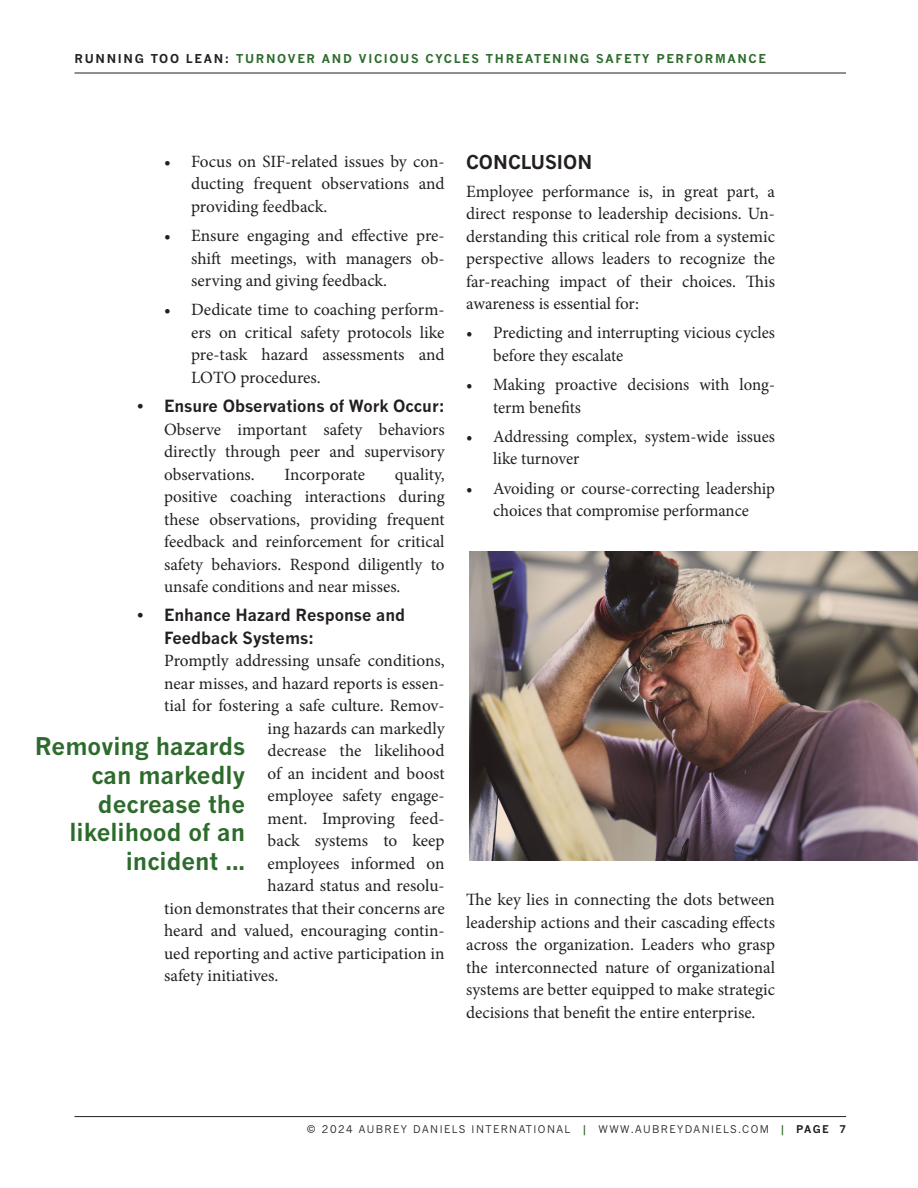
<style>
.page{position:relative;width:918px;height:1188px;background:#fff}
.page>*{position:absolute;margin:0;border:0;box-sizing:border-box;transform-origin:0 0}
.green_callouts{font:700 24px/28.8px "News Gothic MT Pro";color:#2d6b2c;text-align:right}
.newheader1{font:700 18.75px "News Gothic MT Pro";color:#231f20}
.Body_Text_No_Indent{font:17.25px/22.5px "Minion Pro";color:#231f20;text-align:justify}
.t1{font:700 16.5px/22.5px "News Gothic MT Pro";color:#231f20}
.t2{font:700 12px "News Gothic MT Pro";letter-spacing:.14em;color:#2d6b2c}
.t3{font:10.5px "News Gothic MT Pro";letter-spacing:.14em;color:#231f20}
.s1{color:#231f20}
.s2{font-weight:700;color:#2d6b2c}
.s3{font-weight:700}
</style>
<div class="page">
<hr style="left:75px;top:73px;width:771px;height:1px;background:#231f20">
<hr style="left:75px;top:1116px;width:771px;height:1px;background:#231f20">
<img style="left:469px;top:552px;width:449px;height:309px">
<p class="t2" style="left:75px;top:51px;width:693px"><span class="s1">RUNNING TOO LEAN:</span> TURNOVER AND VICIOUS CYCLES THREATENING SAFETY PERFORMANCE</p>
<p class="Body_Text_No_Indent" style="left:191px;top:150px;width:255px;text-indent:-27px">• Focus on SIF-related issues by con&shy;ducting frequent observations and providing feedback.</p>
<p class="Body_Text_No_Indent" style="left:191px;top:225px;width:255px;text-indent:-27px">• Ensure engaging and effective pre&shy;shift meetings, with managers ob&shy;serving and giving feedback.</p>
<p class="Body_Text_No_Indent" style="left:191px;top:299px;width:255px;text-indent:-27px">• Dedicate time to coaching perform&shy;ers on critical safety protocols like pre-task hazard assessments and LOTO procedures.</p>
<p class="t1" style="left:137px;top:395px;width:309px">• Ensure Observations of Work Occur:</p>
<p class="Body_Text_No_Indent" style="left:164px;top:418px;width:282px">Observe important safety behaviors directly through peer and supervisory observations.</p>
<p class="Body_Text_No_Indent" style="left:164px;top:463px;width:282px;text-indent:231px">quality, positive coaching interactions during these observations, providing frequent feedback and reinforcement for critical safety behaviors. Respond diligently to unsafe conditions and near misses.</p>
<p class="t1" style="left:164px;top:604px;width:243px;text-indent:-27px">• Enhance Hazard Response and<br>Feedback Systems:</p>
<p class="Body_Text_No_Indent" style="left:164px;top:650px;width:282px">Promptly addressing unsafe conditions,</p>
<p class="Body_Text_No_Indent" style="left:164px;top:672px;width:282px">near misses, and hazard reports is essen-</p>
<p class="Body_Text_No_Indent" style="left:164px;top:695px;width:282px">tial for fostering a safe culture. Remov-</p>
<p class="Body_Text_No_Indent" style="left:268px;top:717px;width:178px">ing hazards can markedly</p>
<p class="Body_Text_No_Indent" style="left:268px;top:740px;width:179px">decrease the likelihood</p>
<p class="Body_Text_No_Indent" style="left:268px;top:762px;width:179px">of an incident and boost</p>
<p class="Body_Text_No_Indent" style="left:268px;top:785px;width:179px">employee safety engage-</p>
<p class="Body_Text_No_Indent" style="left:268px;top:807px;width:179px">ment. Improving feed-</p>
<p class="Body_Text_No_Indent" style="left:268px;top:830px;width:179px">back systems to keep</p>
<p class="Body_Text_No_Indent" style="left:268px;top:852px;width:179px">employees informed on</p>
<p class="Body_Text_No_Indent" style="left:268px;top:875px;width:179px">hazard status and resolu-</p>
<p class="Body_Text_No_Indent" style="left:164px;top:897px;width:282px">tion demonstrates that their concerns are</p>
<p class="Body_Text_No_Indent" style="left:164px;top:920px;width:282px">heard and valued, encouraging contin-</p>
<p class="Body_Text_No_Indent" style="left:164px;top:942px;width:282px">ued reporting and active participation in</p>
<p class="Body_Text_No_Indent" style="left:164px;top:965px;width:116px">safety initiatives.</p>
<p class="Body_Text_No_Indent" style="left:285px;top:463px;width:82px">Incorporate</p>
<p class="green_callouts" style="left:35px;top:731px;width:212px">Removing hazards can markedly decrease the likelihood of an incident ...</p>
<p class="newheader1" style="left:466px;top:150px;width:127px">CONCLUSION</p>
<p class="Body_Text_No_Indent" style="left:466px;top:180px;width:310px">Employee performance is, in great part, a direct response to leadership decisions. Un&shy;derstanding this critical role from a systemic perspective allows leaders to recognize the far-reaching impact of their choices. This awareness is essential for:</p>
<p class="Body_Text_No_Indent" style="left:493px;top:322px;width:283px;text-indent:-27px">• Predicting and interrupting vicious cycles before they escalate</p>
<p class="Body_Text_No_Indent" style="left:493px;top:373px;width:283px;text-indent:-27px">• Making proactive decisions with long&shy;term benefits</p>
<p class="Body_Text_No_Indent" style="left:493px;top:425px;width:283px;text-indent:-27px">• Addressing complex, system-wide issues like turnover</p>
<p class="Body_Text_No_Indent" style="left:466px;top:477px;width:310px;text-align:center">• Avoiding or course-correcting leadership choices that compromise performance</p>
<p class="Body_Text_No_Indent" style="left:466px;top:889px;width:310px">The key lies in connecting the dots between leadership actions and their cascading effects across the organization. Leaders who grasp the interconnected nature of organizational systems are better equipped to make strategic decisions that benefit the entire enterprise.</p>
<p class="t3" style="left:307px;top:1123px;width:541px">© 2024 AUBREY DANIELS INTERNATIONAL <span class="s2">|</span> WWW.AUBREYDANIELS.COM <span class="s2">|</span> <span class="s3">PAGE 7</span></p>
</div>
